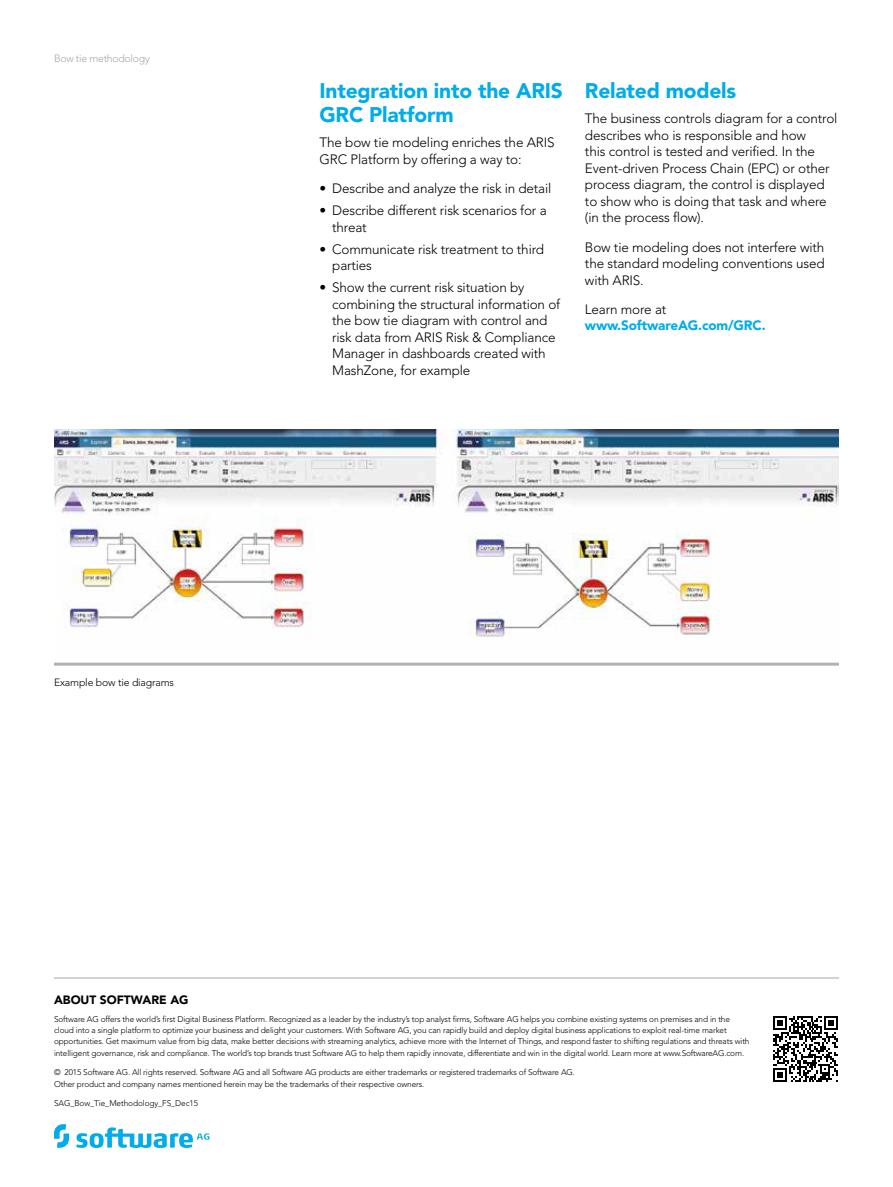
<style>
.page{position:relative;width:893px;height:1187px;background:#fff}
.page>*{position:absolute;margin:0;border:0;box-sizing:border-box;transform-origin:0 0}
.t1{font:900 21px/24px "Avenir LT Std";letter-spacing:-.01em;color:#00ace9}
.t2{font:300 13.5px/16.5px "Avenir LT Std";letter-spacing:-.01em;color:#000}
.t3{font:900 13.5px "Avenir LT Std";letter-spacing:-.01em;color:#00ace9}
.t4{font:900 12px "Avenir LT Std";color:#000}
.t5{font:300 10.5px "Avenir LT Std";letter-spacing:-.015em;color:#000}
.t6{font:300 10.5px "Avenir LT Std";letter-spacing:-.025em;color:#a4a9ad}
.t7{font:300 8.25px/11.2px "Avenir LT Std";letter-spacing:-.015em;color:#000}
</style>
<div class="page">
<svg style="left:54px;top:1124px;width:155px;height:23px"></svg>
<svg style="left:773px;top:1081px;width:65px;height:1px"></svg>
<svg style="left:773px;top:1016px;width:65px;height:65px"></svg>
<hr style="left:54px;top:977px;width:785px;height:1px;background:#a4a9ad">
<img style="left:54px;top:429px;width:785px;height:208px">
<hr style="left:54px;top:662px;width:785px;height:3px;background:#b3b2b2">
<p class="t6" style="left:54px;top:52px;width:97px">Bow tie methodology</p>
<p class="t5" style="left:54px;top:676px;width:122px">Example bow tie diagrams</p>
<h1 class="t1" style="left:319px;top:79px;width:245px">Integration into the ARIS<br>GRC Platform</h1>
<h2 class="t2" style="left:319px;top:134px;width:237px">The bow tie modeling enriches the ARIS<br>GRC Platform by offering a way to:</h2>
<h2 class="t2" style="left:319px;top:180px;width:233px">• Describe and analyze the risk in detail</h2>
<h2 class="t2" style="left:332px;top:202px;width:216px;text-indent:-13px">• Describe different risk scenarios for a threat</h2>
<h2 class="t2" style="left:332px;top:241px;width:213px;text-indent:-13px">• Communicate risk treatment to third parties</h2>
<h2 class="t2" style="left:332px;top:279px;width:229px;text-indent:-13px">• Show the current risk situation by combining the structural information of the bow tie diagram with control and risk data from ARIS Risk &amp; Compliance Manager in dashboards created with MashZone, for example</h2>
<h1 class="t1" style="left:585px;top:79px;width:153px">Related models</h1>
<p class="t2" style="left:585px;top:110px;width:254px">The business controls diagram for a control describes who is responsible and how<br>this control is tested and verified. In the Event-driven Process Chain (EPC) or other process diagram, the control is displayed to show who is doing that task and where (in the process flow).</p>
<h2 class="t2" style="left:585px;top:239px;width:241px;text-align:justify">Bow tie modeling does not interfere with the standard modeling conventions used with ARIS.</h2>
<h2 class="t2" style="left:585px;top:301px;width:83px">Learn more at</h2>
<h2 class="t3" style="left:585px;top:317px;width:182px">www.SoftwareAG.com/GRC.</h2>
<h3 class="t4" style="left:54px;top:992px;width:136px">ABOUT SOFTWARE AG</h3>
<p class="t7" style="left:54px;top:1013px;width:697px">Software AG offers the world’s first Digital Business Platform. Recognized as a leader by the industry’s top analyst firms, Software AG helps you combine existing systems on premises and in the cloud into a single platform to optimize your business and delight your customers. With Software AG, you can rapidly build and deploy digital business applications to exploit real-time market opportunities. Get maximum value from big data, make better decisions with streaming analytics, achieve more with the Internet of Things, and respond faster to shifting regulations and threats with intelligent governance, risk and compliance. The world’s top brands trust Software AG to help them rapidly innovate, differentiate and win in the digital world. Learn more at www.SoftwareAG.com.</p>
<p class="t7" style="left:54px;top:1066px;width:522px">© 2015 Software AG. All rights reserved. Software AG and all Software AG products are either trademarks or registered trademarks of Software AG.<br>Other product and company names mentioned herein may be the trademarks of their respective owners.</p>
<p class="t7" style="left:54px;top:1097px;width:146px">SAG_Bow_Tie_Methodology_FS_Dec15</p>
</div>
